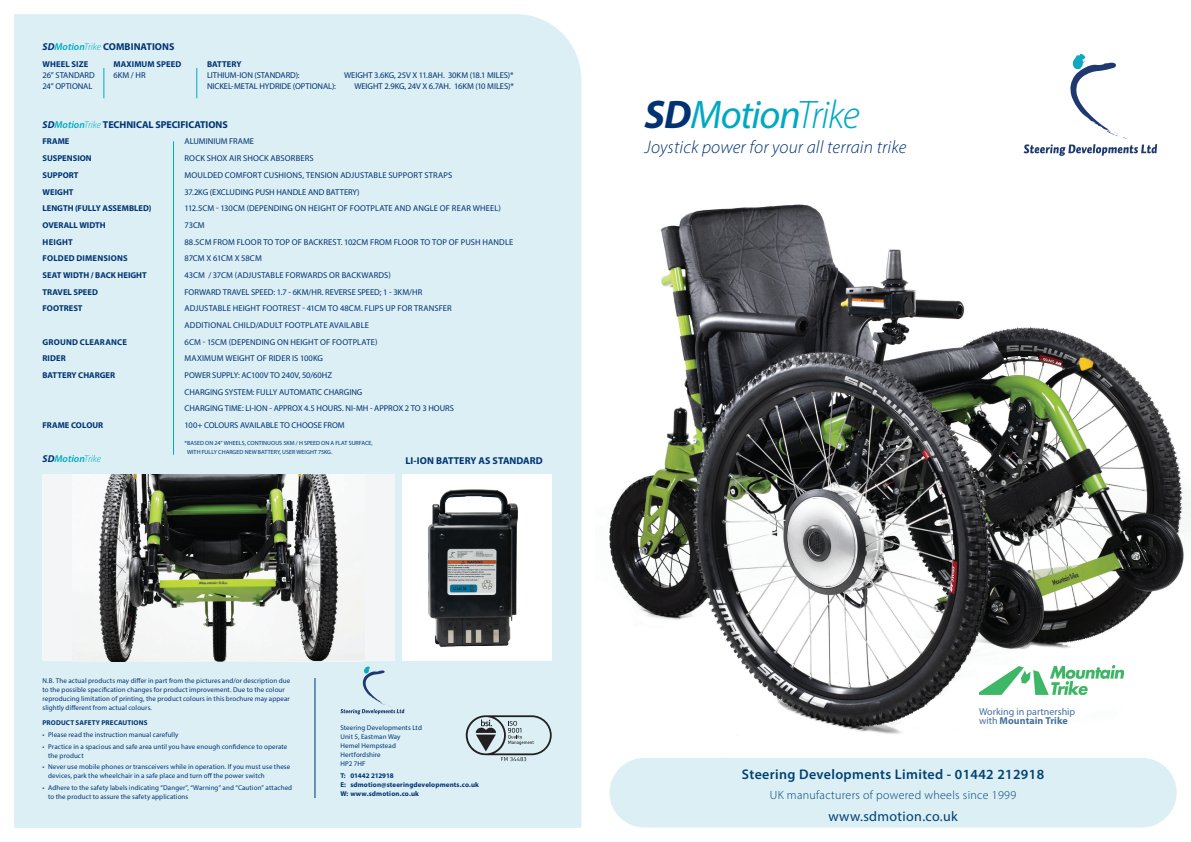
<style>
.page{position:relative;width:1191px;height:842px;background:#fff}
.page>*{position:absolute;margin:0;border:0;box-sizing:border-box;transform-origin:0 0}
.t1{font:italic 40px "Myriad Pro";letter-spacing:-.03em;color:#00a9c2}
.Headline_4{font:italic 300 18px "Myriad Pro";letter-spacing:.01em;color:#013374}
.t2{font:600 14px "Myriad Pro";letter-spacing:.025em;color:#004071}
.t3{font:14px "Myriad Pro";letter-spacing:.025em;color:#004071}
.t4{font:300 12px "Myriad Pro";letter-spacing:.025em;color:#004071}
.t5{font:700 10px "Myriad Pro";letter-spacing:-.005em;color:#013374}
.t6{font:10px "Myriad Pro";color:#45709c}
.t7{font:700 10px "Myriad Pro";letter-spacing:.005em;color:#45709c}
.t8{font:italic 600 10px "Myriad Pro";color:#00a9c2}
.t9{font:8.5px "Myriad Pro";color:#013374}
.t10{font:700 8.5px "Myriad Pro";letter-spacing:.005em;color:#013374}
.t11{font:8.5px "Myriad Pro";letter-spacing:.02em;color:#013374}
.t12{font:700 8.5px "Myriad Pro";letter-spacing:.025em;color:#013374}
.t13{font:7px/9px "Myriad Pro";letter-spacing:.01em;color:#013374}
.t14{font:700 7px "Myriad Pro";letter-spacing:.02em;color:#013374}
.t15{font:700 7px "Myriad Pro";letter-spacing:-.02em;color:#013374}
.t16{font:6px "Myriad Pro";color:#013374}
.s1{font-style:italic}
.s2{font-weight:600;font-style:italic;color:#00a9c2}
.s3{font-weight:300;font-style:italic;color:#00a9c2}
.s4{font-weight:700;color:#013374}
.s5{font-weight:300}
.s6{font-weight:400}
</style>
<div class="page">
<div style="left:14px;top:14px;width:567px;height:814px;background:#dbeff4"></div>
<hr style="left:173px;top:141px;width:1px;height:314px;background:#00a9c2">
<hr style="left:104px;top:68px;width:1px;height:30px;background:#00a9c2">
<hr style="left:196px;top:68px;width:1px;height:30px;background:#00a9c2">
<hr style="left:314px;top:678px;width:1px;height:120px;background:#013374">
<div style="left:43px;top:474px;width:352px;height:187px;background:#f4f5f6"></div>
<img style="left:98px;top:474px;width:266px;height:187px">
<div style="left:402px;top:474px;width:149px;height:187px;background:#fff"></div>
<img style="left:428px;top:489px;width:90px;height:158px">
<img style="left:609px;top:204px;width:582px;height:532px">
<div style="left:609px;top:758px;width:567px;height:69px;background:#dbeff4;border-radius:35px"></div>
<svg style="left:1023px;top:54px;width:134px;height:102px"></svg>
<svg style="left:340px;top:666px;width:64px;height:48px;background:#c9dfe8"></svg>
<svg style="left:466px;top:715px;width:85px;height:46px;background:#b1c0c4"></svg>
<img style="left:979px;top:666px;width:144px;height:28px">
<p class="t5" style="left:43px;top:40px;width:134px"><span class="s1">SD</span><span class="s2">Motion</span><span class="s3">Trike</span> COMBINATIONS</p>
<p class="t10" style="left:43px;top:58px;width:47px">WHEEL SIZE</p>
<p class="t10" style="left:113px;top:58px;width:69px">MAXIMUM SPEED</p>
<p class="t10" style="left:207px;top:58px;width:36px">BATTERY</p>
<p class="t9" style="left:43px;top:70px;width:54px">26” STANDARD</p>
<p class="t9" style="left:113px;top:70px;width:34px">6KM / HR</p>
<p class="t9" style="left:207px;top:70px;width:94px">LITHIUM-ION (STANDARD):</p>
<p class="t9" style="left:344px;top:70px;width:171px">WEIGHT 3.6KG, 25V X 11.8AH. 30KM (18.1 MILES)*</p>
<p class="t9" style="left:43px;top:81px;width:51px">24” OPTIONAL</p>
<p class="t9" style="left:207px;top:81px;width:130px">NICKEL-METAL HYDRIDE (OPTIONAL):</p>
<p class="t9" style="left:354px;top:81px;width:161px">WEIGHT 2.9KG, 24V X 6.7AH. 16KM (10 MILES)*</p>
<p class="t5" style="left:43px;top:118px;width:187px"><span class="s1">SD</span><span class="s2">Motion</span><span class="s3">Trike</span> TECHNICAL SPECIFICATIONS</p>
<p class="t10" style="left:43px;top:136px;width:28px">FRAME</p>
<p class="t9" style="left:185px;top:136px;width:71px">ALUMINIUM FRAME</p>
<p class="t10" style="left:43px;top:153px;width:51px">SUSPENSION</p>
<p class="t9" style="left:185px;top:153px;width:131px">ROCK SHOX AIR SHOCK ABSORBERS</p>
<p class="t10" style="left:43px;top:169px;width:38px">SUPPORT</p>
<p class="t9" style="left:185px;top:170px;width:269px">MOULDED COMFORT CUSHIONS, TENSION ADJUSTABLE SUPPORT STRAPS</p>
<p class="t10" style="left:43px;top:186px;width:32px">WEIGHT</p>
<p class="t9" style="left:185px;top:186px;width:177px">37.2KG (EXCLUDING PUSH HANDLE AND BATTERY)</p>
<p class="t10" style="left:43px;top:203px;width:110px">LENGTH (FULLY ASSEMBLED)</p>
<p class="t11" style="left:185px;top:203px;width:318px">112.5CM - 130CM (DEPENDING ON HEIGHT OF FOOTPLATE AND ANGLE OF REAR WHEEL)</p>
<p class="t10" style="left:43px;top:219px;width:65px">OVERALL WIDTH</p>
<p class="t9" style="left:185px;top:220px;width:22px">73CM</p>
<p class="t10" style="left:43px;top:236px;width:32px">HEIGHT</p>
<p class="t9" style="left:185px;top:236px;width:330px">88.5CM FROM FLOOR TO TOP OF BACKREST. 102CM FROM FLOOR TO TOP OF PUSH HANDLE</p>
<p class="t12" style="left:43px;top:253px;width:87px">FOLDED DIMENSIONS</p>
<p class="t9" style="left:185px;top:253px;width:79px">87CM X 61CM X 58CM</p>
<p class="t10" style="left:43px;top:269px;width:106px">SEAT WIDTH / BACK HEIGHT</p>
<p class="t9" style="left:185px;top:270px;width:208px">43CM / 37CM (ADJUSTABLE FORWARDS OR BACKWARDS)</p>
<p class="t10" style="left:43px;top:286px;width:57px">TRAVEL SPEED</p>
<p class="t9" style="left:185px;top:286px;width:239px">FORWARD TRAVEL SPEED: 1.7 - 6KM/HR. REVERSE SPEED; 1 - 3KM/HR</p>
<p class="t10" style="left:43px;top:303px;width:42px">FOOTREST</p>
<p class="t9" style="left:185px;top:303px;width:269px">ADJUSTABLE HEIGHT FOOTREST - 41CM TO 48CM. FLIPS UP FOR TRANSFER</p>
<p class="t9" style="left:185px;top:320px;width:186px">ADDITIONAL CHILD/ADULT FOOTPLATE AVAILABLE</p>
<p class="t10" style="left:43px;top:336px;width:86px">GROUND CLEARANCE</p>
<p class="t11" style="left:185px;top:336px;width:194px">6CM - 15CM (DEPENDING ON HEIGHT OF FOOTPLATE)</p>
<p class="t10" style="left:43px;top:353px;width:25px">RIDER</p>
<p class="t9" style="left:185px;top:353px;width:140px">MAXIMUM WEIGHT OF RIDER IS 100KG</p>
<p class="t10" style="left:43px;top:369px;width:74px">BATTERY CHARGER</p>
<p class="t9" style="left:185px;top:370px;width:149px">POWER SUPPLY: AC100V TO 240V, 50/60HZ</p>
<p class="t9" style="left:185px;top:386px;width:179px">CHARGING SYSTEM: FULLY AUTOMATIC CHARGING</p>
<p class="t9" style="left:185px;top:403px;width:271px">CHARGING TIME: LI-ION - APPROX 4.5 HOURS. NI-MH - APPROX 2 TO 3 HOURS</p>
<p class="t10" style="left:43px;top:419px;width:62px">FRAME COLOUR</p>
<p class="t9" style="left:185px;top:420px;width:162px">100+ COLOURS AVAILABLE TO CHOOSE FROM</p>
<p class="t16" style="left:185px;top:439px;width:190px">*BASED ON 24” WHEELS, CONTINUOUS 5KM / H SPEED ON A FLAT SURFACE,</p>
<p class="t16" style="left:187px;top:448px;width:147px">WITH FULLY CHARGED NEW BATTERY, USER WEIGHT 75KG.</p>
<p class="t8" style="left:43px;top:452px;width:60px"><span class="s4">SD</span>Motion<span class="s5">Trike</span></p>
<p class="t5" style="left:405px;top:454px;width:139px">LI-ION BATTERY AS STANDARD</p>
<p class="t13" style="left:43px;top:676px;width:249px">N.B. The actual products may differ in part from the pictures and/or description due to the possible specification changes for product improvement. Due to the colour reproducing limitation of printing, the product colours in this brochure may appear slightly different from actual colours.</p>
<p class="t14" style="left:43px;top:718px;width:106px">PRODUCT SAFETY PRECAUTIONS</p>
<p class="t13" style="left:43px;top:730px;width:137px">• Please read the instruction manual carefully</p>
<p class="t13" style="left:48px;top:742px;width:241px;text-indent:-6px">• Practice in a spacious and safe area until you have enough confidence to operate the product</p>
<p class="t13" style="left:48px;top:762px;width:244px;text-indent:-6px">• Never use mobile phones or transceivers while in operation. If you must use these devices, park the wheelchair in a safe place and turn off the power switch</p>
<p class="t13" style="left:48px;top:783px;width:245px;text-indent:-6px">• Adhere to the safety labels indicating “Danger”, “Warning” and “Caution” attached to the product to assure the safety applications</p>
<p class="t13" style="left:340px;top:723px;width:83px">Steering Developments Ltd</p>
<p class="t13" style="left:340px;top:732px;width:62px">Unit 5, Eastman Way</p>
<p class="t13" style="left:340px;top:741px;width:57px">Hemel Hempstead</p>
<p class="t13" style="left:340px;top:750px;width:42px">Hertfordshire</p>
<p class="t13" style="left:340px;top:759px;width:27px">HP2 7HF</p>
<p class="t15" style="left:340px;top:771px;width:55px">T: 01442 212918</p>
<p class="t14" style="left:340px;top:780px;width:140px">E: sdmotion@steeringdevelopments.co.uk</p>
<p class="t14" style="left:340px;top:789px;width:80px">W: www.sdmotion.co.uk</p>
<p class="t1" style="left:644px;top:90px;width:217px"><span class="s4">SD</span>Motion<span class="s5">Trike</span></p>
<p class="Headline_4" style="left:644px;top:137px;width:263px">Joystick power for your all terrain trike</p>
<p class="t6" style="left:979px;top:705px;width:98px">Working in partnership</p>
<p class="t7" style="left:979px;top:714px;width:90px"><span class="s6">with</span> Mountain Trike</p>
<p class="t2" style="left:742px;top:765px;width:304px">Steering Developments Limited - 01442 212918</p>
<p class="t4" style="left:770px;top:787px;width:248px">UK manufacturers of powered wheels since 1999</p>
<p class="t3" style="left:828px;top:807px;width:131px">www.sdmotion.co.uk</p>
</div>
